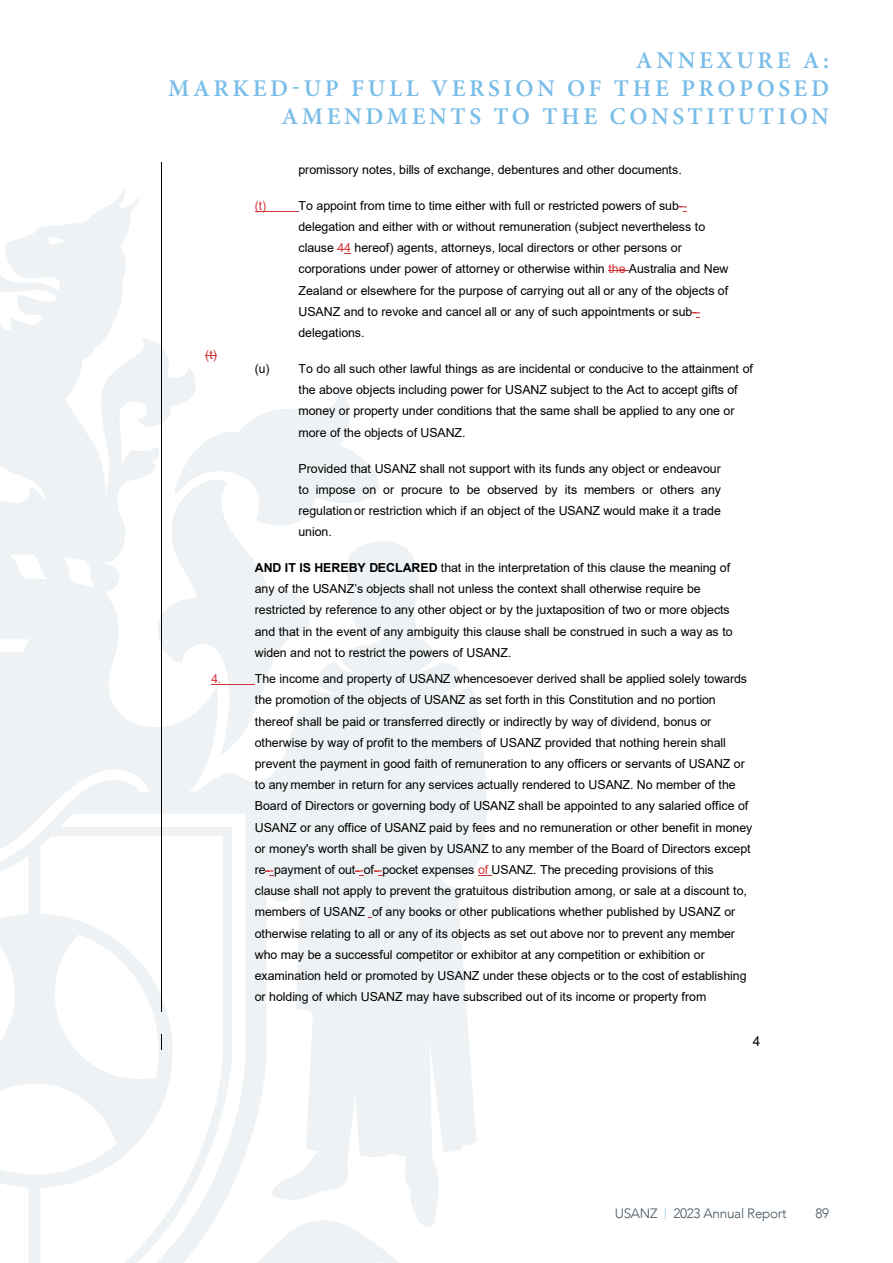
<style>
.page{position:relative;width:893px;height:1263px;background:#fff}
.page>*{position:absolute;margin:0;border:0;box-sizing:border-box;transform-origin:0 0}
.t1{font:600 24px/27.8px "Minion Pro";letter-spacing:.15em;color:#79bde8;text-align:right}
.t2{font:13.65px "Arial";color:#000}
.t3{font:300 13.5px "Avenir";letter-spacing:-.02em;color:#455560}
.t4{font:12.45px/21.1px "Arial";letter-spacing:-.01em;color:#000}
.t5{font:12.45px "Arial";color:#d13438}
.s1{color:#d13438}
.s2{font-weight:700}
.s3{font-weight:400;font-size:15px;color:#a8d1ef}
</style>
<div class="page">
<svg style="left:0;top:189px;width:487px;height:1074px"></svg>
<hr style="left:255px;top:211px;width:43px;height:1px;background:#d13438">
<svg style="left:337px;top:249px;width:14px;height:5px"></svg>
<svg style="left:608px;top:270px;width:21px;height:1px"></svg>
<svg style="left:205px;top:355px;width:12px;height:1px"></svg>
<hr style="left:211px;top:684px;width:44px;height:1px;background:#d13438">
<svg style="left:478px;top:875px;width:14px;height:1px"></svg>
<svg style="left:266px;top:871px;width:8px;height:5px"></svg>
<svg style="left:355px;top:871px;width:9px;height:5px"></svg>
<svg style="left:374px;top:871px;width:8px;height:5px"></svg>
<hr style="left:161px;top:162px;width:1px;height:849px;background:#000">
<svg style="left:161px;top:1034px;width:1px;height:15px"></svg>
<h1 class="t1" style="left:168px;top:47px;width:662px">ANNEXURE A:<br>MARKED-UP FULL VERSION OF THE PROPOSED<br>AMENDMENTS TO THE CONSTITUTION</h1>
<p class="t4" style="left:298px;top:158px;width:385px">promissory notes, bills of exchange, debentures and other documents.</p>
<p class="t5" style="left:205px;top:346px;width:13px">(t)</p>
<p class="t5" style="left:255px;top:197px;width:13px">(t)</p>
<p class="t4" style="left:298px;top:194px;width:431px">To appoint from time to time either with full or restricted powers of sub<span class="s1">-- </span>delegation and either with or without remuneration (subject nevertheless to clause <span class="s1">44</span> hereof) agents, attorneys, local directors or other persons or corporations under power of attorney or otherwise within <span class="s1">the</span> Australia and New Zealand or elsewhere for the purpose of carrying out all or any of the objects of USANZ and to revoke and cancel all or any of such appointments or sub<span class="s1">-- </span>delegations.</p>
<p class="t4" style="left:298px;top:358px;width:456px;text-indent:-44px">(u) To do all such other lawful things as are incidental or conducive to the attainment of the above objects including power for USANZ subject to the Act to accept gifts of money or property under conditions that the same shall be applied to any one or more of the objects of USANZ.</p>
<p class="t4" style="left:298px;top:458px;width:424px;text-align:justify">Provided that USANZ shall not support with its funds any object or endeavour to impose on or procure to be observed by its members or others any regulation or restriction which if an object of the USANZ would make it a trade union.</p>
<p class="t4" style="left:255px;top:557px;width:479px"><span class="s2">AND IT IS HEREBY DECLARED</span> that in the interpretation of this clause the meaning of any of the USANZ’s objects shall not unless the context shall otherwise require be restricted by reference to any other object or by the juxtaposition of two or more objects and that in the event of any ambiguity this clause shall be construed in such a way as to widen and not to restrict the powers of USANZ.</p>
<p class="t5" style="left:211px;top:670px;width:11px">4.</p>
<p class="t4" style="left:255px;top:668px;width:499px">The income and property of USANZ whencesoever derived shall be applied solely towards the promotion of the objects of USANZ as set forth in this Constitution and no portion thereof shall be paid or transferred directly or indirectly by way of dividend, bonus or otherwise by way of profit to the members of USANZ provided that nothing herein shall prevent the payment in good faith of remuneration to any officers or servants of USANZ or to any member in return for any services actually rendered to USANZ. No member of the Board of Directors or governing body of USANZ shall be appointed to any salaried office of USANZ or any office of USANZ paid by fees and no remuneration or other benefit in money or money's worth shall be given by USANZ to any member of the Board of Directors except re<span class="s1">--</span>payment of out<span class="s1">--</span>of<span class="s1">--</span>pocket expenses <span class="s1">of</span> USANZ. The preceding provisions of this<br>clause shall not apply to prevent the gratuitous distribution among, or sale at a discount to, members of USANZ of any books or other publications whether published by USANZ or otherwise relating to all or any of its objects as set out above nor to prevent any member who may be a successful competitor or exhibitor at any competition or exhibition or examination held or promoted by USANZ under these objects or to the cost of establishing or holding of which USANZ may have subscribed out of its income or property from</p>
<p class="t2" style="left:753px;top:1032px;width:9px">4</p>
<p class="t3" style="left:615px;top:1206px;width:173px">USANZ <span class="s3">|</span> 2023 Annual Report</p>
<p class="t3" style="left:815px;top:1206px;width:15px">89</p>
</div>
